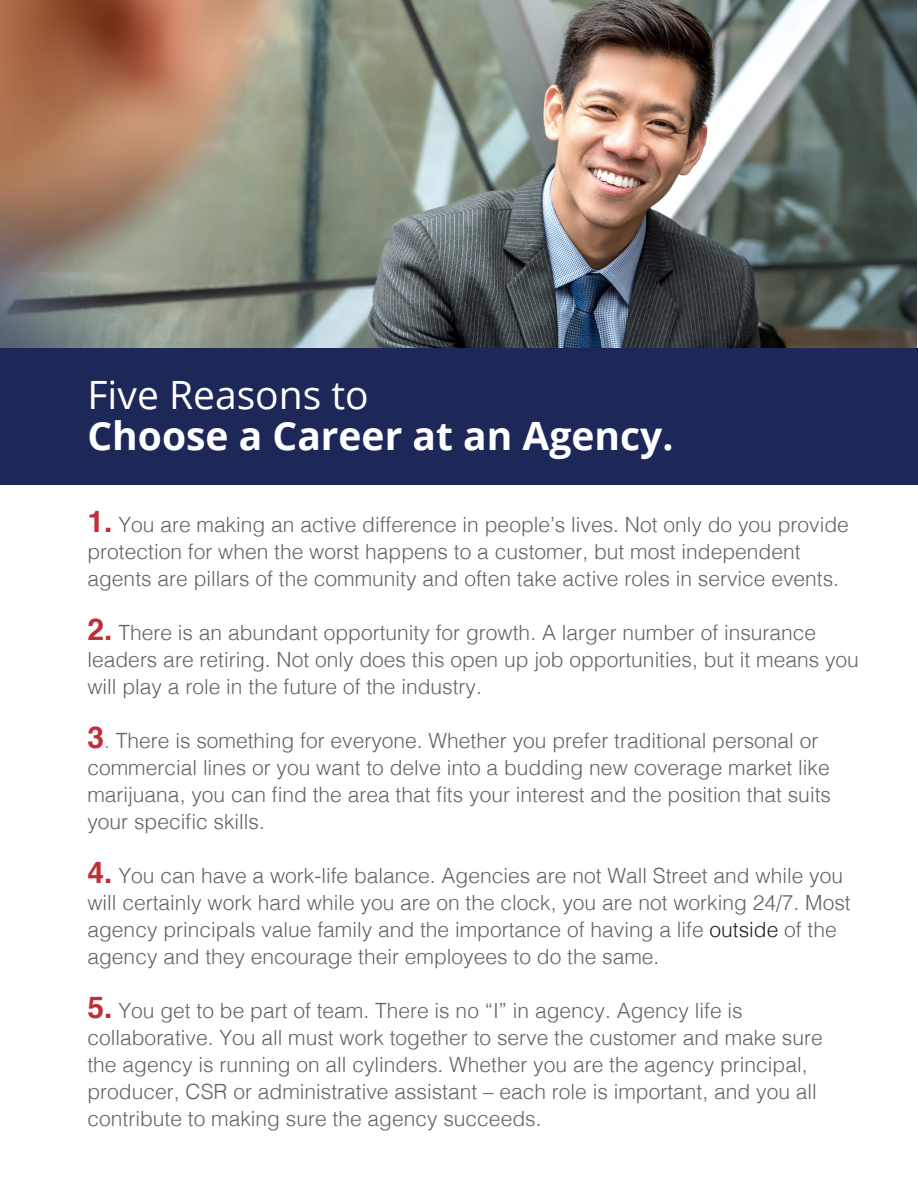
<style>
.page{position:relative;width:918px;height:1188px;background:#fff}
.page>*{position:absolute;margin:0;border:0;box-sizing:border-box;transform-origin:0 0}
.t1{font:700 39px "Open Sans";color:#fff}
.t2{font:39px "Open Sans";color:#fff}
.t3{font:300 21px/27px "Helvetica";color:#636366}
.s1{font-weight:700;font-size:30px;color:#bf2f38}
.s2{color:#cf636a}
.s3{color:#231f20}
</style>
<div class="page">
<img style="left:0;top:0;width:917px;height:348px">
<div style="left:0;top:348px;width:918px;height:137px;background:#1d2758"></div>
<p class="t2" style="left:87px;top:368px;width:283px">Five Reasons to</p>
<p class="t1" style="left:87px;top:408px;width:587px">Choose a Career at an Agency.</p>
<p class="t3" style="left:87px;top:509px;width:763px"><span class="s1">1.</span> You are making an active difference in people’s lives. Not only do you provide protection for when the worst happens to a customer, but most independent agents are pillars of the community and often take active roles in service events.</p>
<p class="t3" style="left:87px;top:617px;width:773px"><span class="s1">2.</span> There is an abundant opportunity for growth. A larger number of insurance leaders are retiring. Not only does this open up job opportunities, but it means you will play a role in the future of the industry.</p>
<p class="t3" style="left:87px;top:725px;width:745px"><span class="s1">3</span><span class="s2">.</span> There is something for everyone. Whether you prefer traditional personal or commercial lines or you want to delve into a budding new coverage market like marijuana, you can find the area that fits your interest and the position that suits your specific skills.</p>
<p class="t3" style="left:87px;top:860px;width:765px"><span class="s1">4.</span> You can have a work-life balance. Agencies are not Wall Street and while you will certainly work hard while you are on the clock, you are not working 24/7. Most agency principals value family and the importance of having a life <span class="s3">outside</span> of the agency and they encourage their employees to do the same.</p>
<p class="t3" style="left:87px;top:995px;width:737px"><span class="s1">5.</span> You get to be part of team. There is no “I” in agency. Agency life is collaborative. You all must work together to serve the customer and make sure the agency is running on all cylinders. Whether you are the agency principal, producer, CSR or administrative assistant – each role is important, and you all contribute to making sure the agency succeeds.</p>
</div>
